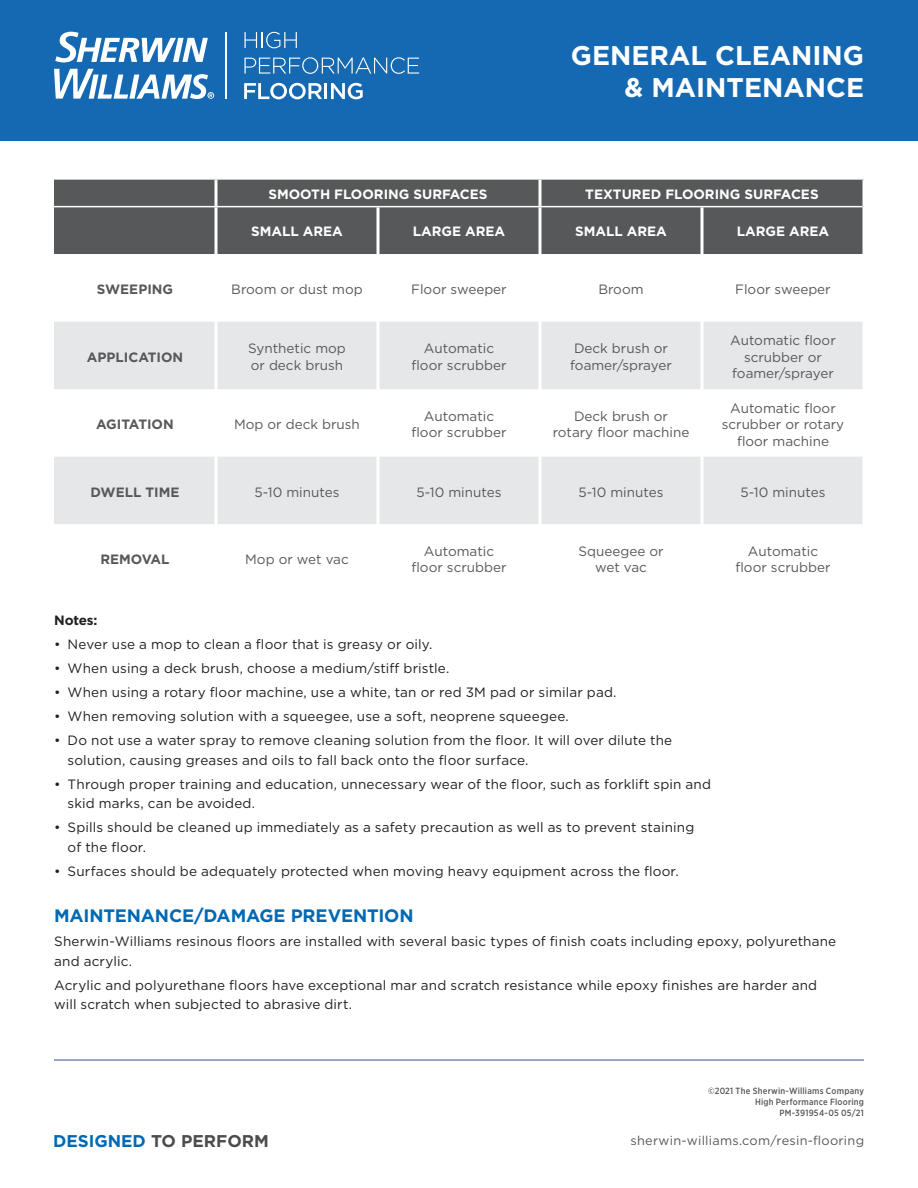
<style>
.page{position:relative;width:918px;height:1188px;background:#fff}
.page>*{position:absolute;margin:0;border:0;box-sizing:border-box;transform-origin:0 0}
.t1{font:700 27px/31.5px "Gotham";color:#fff;text-align:right}
.t2{font:700 18px "Gotham";letter-spacing:-.01em;color:#0168b3}
.t3{font:700 16.95px "Gotham";color:#4b4c4d}
.t4{font:13.5px/19.5px "Gotham";letter-spacing:.01em;color:#231f20}
.t5{font:13.5px/16.5px "Gotham";color:#57585a;text-align:center}
.t6{font:700 13.5px "Gotham";color:#fff}
.t7{font:700 13.5px "Gotham";color:#57585a}
.t8{font:700 13.5px "Gotham";letter-spacing:-.01em;color:#231f20}
.t9{font:12.75px "Gotham";letter-spacing:.02em;color:#57585a}
.t10{font:500 9px/10.8px "Gotham Narrow";letter-spacing:.025em;color:#57585a;text-align:right}
.s1{color:#0168b3}
</style>
<div class="page">
<hr style="left:54px;top:1059px;width:810px;height:2px;background:#768ea8">
<div style="left:0;top:0;width:918px;height:140px;background:#1568b2"></div>
<svg style="left:244px;top:32px;width:53px;height:16px"></svg>
<svg style="left:244px;top:57px;width:175px;height:17px"></svg>
<svg style="left:244px;top:83px;width:119px;height:16px"></svg>
<hr style="left:226px;top:32px;width:1px;height:67px;background:#fff">
<svg style="left:55px;top:32px;width:153px;height:30px"></svg>
<svg style="left:54px;top:69px;width:160px;height:30px"></svg>
<div style="left:54px;top:180px;width:808px;height:74px;background:#57585a"></div>
<svg style="left:54px;top:322px;width:808px;height:202px;fill:#e6e7e9"></svg>
<svg style="left:538px;top:180px;width:4px;height:26px"></svg>
<svg style="left:538px;top:207px;width:4px;height:47px"></svg>
<svg style="left:700px;top:207px;width:4px;height:47px"></svg>
<hr style="left:538px;top:322px;width:4px;height:67px;background:#f8f9f9">
<hr style="left:700px;top:322px;width:4px;height:67px;background:#f8f9f9">
<hr style="left:538px;top:389px;width:4px;height:68px;background:#fff">
<hr style="left:700px;top:389px;width:4px;height:68px;background:#fff">
<hr style="left:538px;top:457px;width:4px;height:67px;background:#f8f9f9">
<hr style="left:700px;top:457px;width:4px;height:67px;background:#f8f9f9">
<svg style="left:862px;top:180px;width:2px;height:27px"></svg>
<svg style="left:862px;top:207px;width:1px;height:47px"></svg>
<svg style="left:862px;top:322px;width:1px;height:67px"></svg>
<svg style="left:862px;top:457px;width:1px;height:67px"></svg>
<svg style="left:376px;top:207px;width:4px;height:47px"></svg>
<hr style="left:376px;top:322px;width:4px;height:67px;background:#f8f9f9">
<hr style="left:376px;top:389px;width:4px;height:68px;background:#fff">
<hr style="left:376px;top:457px;width:4px;height:67px;background:#f8f9f9">
<svg style="left:214px;top:180px;width:4px;height:26px"></svg>
<svg style="left:214px;top:207px;width:4px;height:47px"></svg>
<hr style="left:214px;top:322px;width:4px;height:67px;background:#f8f9f9">
<hr style="left:214px;top:389px;width:4px;height:68px;background:#fff">
<hr style="left:214px;top:457px;width:4px;height:67px;background:#f8f9f9">
<hr style="left:54px;top:206px;width:162px;height:1px;background:#fff">
<hr style="left:216px;top:206px;width:162px;height:1px;background:#fff">
<hr style="left:378px;top:206px;width:162px;height:1px;background:#fff">
<hr style="left:540px;top:206px;width:162px;height:1px;background:#fff">
<hr style="left:702px;top:206px;width:160px;height:1px;background:#fff">
<h1 class="t1" style="left:571px;top:40px;width:295px">GENERAL CLEANING &amp; MAINTENANCE</h1>
<p class="t6" style="left:268px;top:185px;width:221px">SMOOTH FLOORING SURFACES</p>
<p class="t6" style="left:585px;top:185px;width:235px">TEXTURED FLOORING SURFACES</p>
<p class="t6" style="left:251px;top:222px;width:93px">SMALL AREA</p>
<p class="t6" style="left:413px;top:222px;width:94px">LARGE AREA</p>
<p class="t6" style="left:575px;top:222px;width:93px">SMALL AREA</p>
<p class="t6" style="left:737px;top:222px;width:94px">LARGE AREA</p>
<p class="t7" style="left:97px;top:280px;width:78px">SWEEPING</p>
<p class="t5" style="left:231px;top:281px;width:133px">Broom or dust mop</p>
<p class="t5" style="left:411px;top:281px;width:97px">Floor sweeper</p>
<p class="t5" style="left:598px;top:281px;width:47px">Broom</p>
<p class="t5" style="left:735px;top:281px;width:97px">Floor sweeper</p>
<p class="t7" style="left:87px;top:348px;width:98px">APPLICATION</p>
<p class="t5" style="left:248px;top:340px;width:99px;text-align:left">Synthetic mop or deck brush</p>
<p class="t5" style="left:411px;top:340px;width:97px">Automatic floor scrubber</p>
<p class="t5" style="left:570px;top:340px;width:103px;text-align:left">Deck brush or foamer/sprayer</p>
<p class="t5" style="left:730px;top:332px;width:107px">Automatic floor scrubber or foamer/sprayer</p>
<p class="t7" style="left:96px;top:415px;width:79px">AGITATION</p>
<p class="t5" style="left:234px;top:416px;width:127px">Mop or deck brush</p>
<p class="t5" style="left:411px;top:407px;width:97px">Automatic floor scrubber</p>
<p class="t5" style="left:553px;top:407px;width:138px">Deck brush or rotary floor machine</p>
<p class="t5" style="left:722px;top:399px;width:124px">Automatic floor scrubber or rotary floor machine</p>
<p class="t7" style="left:91px;top:483px;width:91px">DWELL TIME</p>
<p class="t5" style="left:255px;top:483px;width:86px">5-10 minutes</p>
<p class="t5" style="left:417px;top:483px;width:86px">5-10 minutes</p>
<p class="t5" style="left:579px;top:483px;width:86px">5-10 minutes</p>
<p class="t5" style="left:741px;top:483px;width:86px">5-10 minutes</p>
<p class="t7" style="left:100px;top:550px;width:71px">REMOVAL</p>
<p class="t5" style="left:245px;top:551px;width:105px">Mop or wet vac</p>
<p class="t5" style="left:411px;top:542px;width:97px">Automatic floor scrubber</p>
<p class="t5" style="left:578px;top:542px;width:87px">Squeegee or wet vac</p>
<p class="t5" style="left:735px;top:542px;width:97px">Automatic floor scrubber</p>
<p class="t8" style="left:54px;top:612px;width:45px">Notes:</p>
<p class="t4" style="left:54px;top:635px;width:380px">• Never use a mop to clean a floor that is greasy or oily.</p>
<p class="t4" style="left:54px;top:659px;width:397px">• When using a deck brush, choose a medium/stiff bristle.</p>
<p class="t4" style="left:54px;top:683px;width:564px">• When using a rotary floor machine, use a white, tan or red 3M pad or similar pad.</p>
<p class="t4" style="left:54px;top:707px;width:516px">• When removing solution with a squeegee, use a soft, neoprene squeegee.</p>
<p class="t4" style="left:68px;top:731px;width:606px;text-indent:-14px">• Do not use a water spray to remove cleaning solution from the floor. It will over dilute the solution, causing greases and oils to fall back onto the floor surface.</p>
<p class="t4" style="left:68px;top:774px;width:645px;text-indent:-14px">• Through proper training and education, unnecessary wear of the floor, such as forklift spin and skid marks, can be avoided.</p>
<p class="t4" style="left:68px;top:818px;width:628px;text-indent:-14px">• Spills should be cleaned up immediately as a safety precaution as well as to prevent staining of the floor.</p>
<p class="t4" style="left:54px;top:861px;width:626px">• Surfaces should be adequately protected when moving heavy equipment across the floor.</p>
<h2 class="t2" style="left:54px;top:904px;width:361px">MAINTENANCE/DAMAGE PREVENTION</h2>
<p class="t4" style="left:54px;top:932px;width:784px">Sherwin-Williams resinous floors are installed with several basic types of finish coats including epoxy, polyurethane and acrylic.</p>
<p class="t4" style="left:54px;top:975px;width:765px">Acrylic and polyurethane floors have exceptional mar and scratch resistance while epoxy finishes are harder and will scratch when subjected to abrasive dirt.</p>
<p class="t10" style="left:708px;top:1086px;width:157px">©2021 The Sherwin-Williams Company<br>High Performance Flooring<br>PM-391954-05 05/21</p>
<p class="t3" style="left:53px;top:1129px;width:217px"><span class="s1">DESIGNED</span> TO PERFORM</p>
<p class="t9" style="left:631px;top:1132px;width:235px">sherwin-williams.com/resin-flooring</p>
</div>
